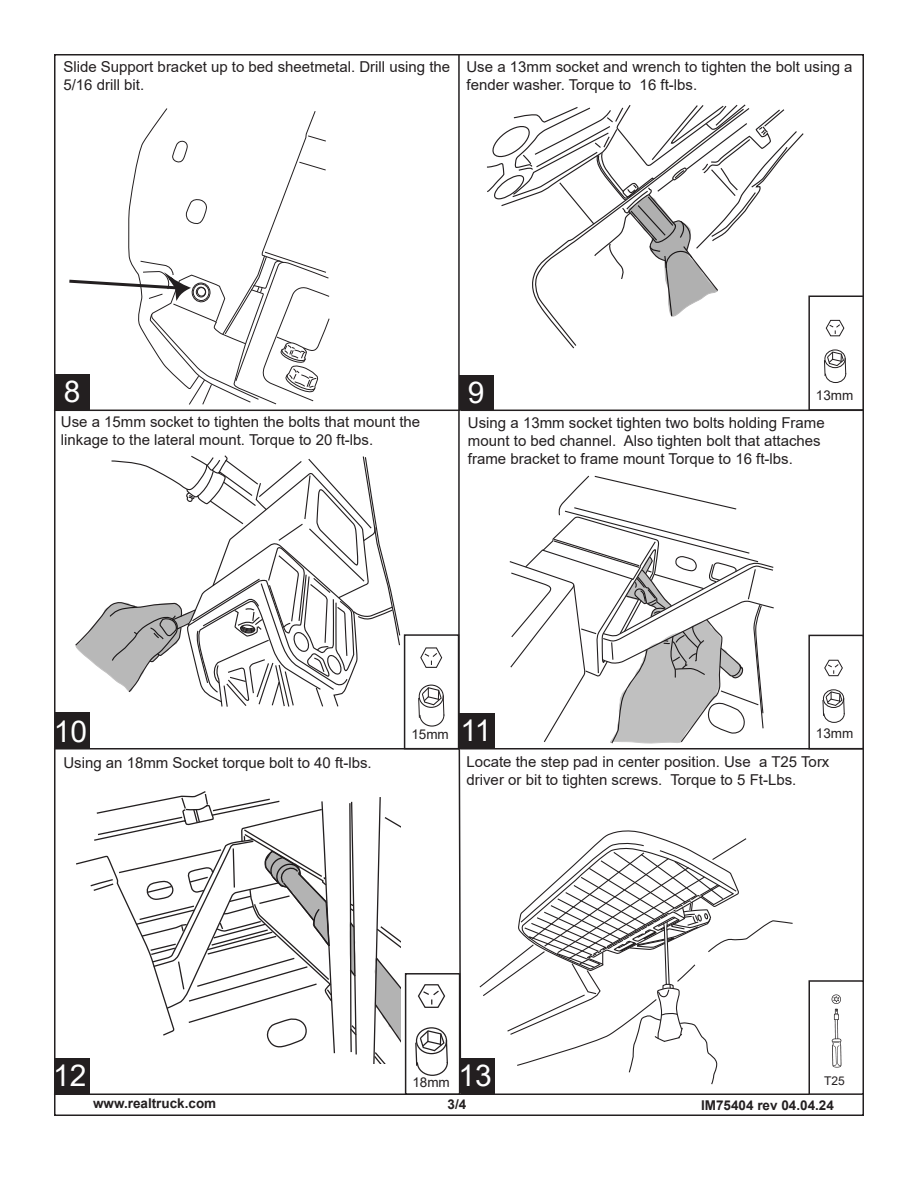
<style>
.page{position:relative;width:918px;height:1188px;background:#fff}
.page>*{position:absolute;margin:0;border:0;box-sizing:border-box;transform-origin:0 0}
.t1{font:30px "Arial";color:#fff}
.t2{font:15px/18px "Arial";color:#231f20}
.t3{font:700 13.5px "Arial";color:#231f20}
.t4{font:13.5px "Arial";color:#231f20}
.t5{font:12px "Arial";color:#231f20}
</style>
<div class="page">
<div style="left:404px;top:634px;width:55px;height:115px;border:2px solid #231f20"></div>
<div style="left:419px;top:685px;width:25px;height:23px;border:1px solid #231f20;border-radius:50%"></div>
<svg style="left:418px;top:687px;width:27px;height:40px"></svg>
<svg style="left:420px;top:647px;width:23px;height:21px"></svg>
<svg style="left:458px;top:750px;width:4px;height:344px"></svg>
<div style="left:55px;top:713px;width:35px;height:35px;background:#231f20"></div>
<div style="left:459px;top:375px;width:34px;height:35px;background:#231f20"></div>
<div style="left:459px;top:713px;width:36px;height:35px;background:#231f20"></div>
<div style="left:55px;top:1059px;width:34px;height:35px;background:#231f20"></div>
<div style="left:461px;top:1059px;width:34px;height:35px;background:#231f20"></div>
<hr style="left:54px;top:410px;width:406px;height:1px;background:#231f20">
<hr style="left:460px;top:410px;width:404px;height:1px;background:#231f20">
<hr style="left:54px;top:748px;width:406px;height:2px;background:#231f20">
<hr style="left:460px;top:748px;width:404px;height:2px;background:#231f20">
<hr style="left:458px;top:411px;width:2px;height:339px;background:#231f20">
<hr style="left:458px;top:54px;width:2px;height:357px;background:#231f20">
<hr style="left:54px;top:1094px;width:810px;height:1px;background:#231f20">
<div style="left:405px;top:973px;width:55px;height:122px;border:2px solid #231f20"></div>
<div style="left:55px;top:374px;width:34px;height:36px;background:#231f20"></div>
<div style="left:808px;top:635px;width:56px;height:114px;border:2px solid #231f20"></div>
<div style="left:808px;top:296px;width:56px;height:115px;border:2px solid #231f20"></div>
<svg style="left:478px;top:830px;width:315px;height:254px"></svg>
<div style="left:808px;top:980px;width:56px;height:115px;border:2px solid #231f20"></div>
<img style="left:831px;top:994px;width:11px;height:74px">
<svg style="left:487px;top:104px;width:317px;height:214px"></svg>
<svg style="left:69px;top:108px;width:261px;height:298px"></svg>
<svg style="left:75px;top:455px;width:326px;height:252px"></svg>
<svg style="left:509px;top:475px;width:265px;height:269px"></svg>
<svg style="left:76px;top:791px;width:259px;height:263px"></svg>
<svg style="left:349px;top:801px;width:8px;height:254px"></svg>
<svg style="left:373px;top:797px;width:28px;height:267px"></svg>
<div style="left:825px;top:350px;width:21px;height:18px;border:1px solid #231f20;border-radius:50%"></div>
<svg style="left:824px;top:351px;width:23px;height:32px"></svg>
<svg style="left:825px;top:320px;width:20px;height:17px"></svg>
<div style="left:823px;top:689px;width:21px;height:19px;border:1px solid #231f20;border-radius:50%"></div>
<svg style="left:822px;top:691px;width:23px;height:32px"></svg>
<svg style="left:824px;top:659px;width:19px;height:18px"></svg>
<div style="left:416px;top:1027px;width:31px;height:27px;border:1px solid #231f20;border-radius:50%"></div>
<svg style="left:415px;top:1030px;width:33px;height:46px"></svg>
<svg style="left:418px;top:984px;width:28px;height:24px"></svg>
<p class="t2" style="left:63px;top:58px;width:388px">Slide Support bracket up to bed sheetmetal. Drill using the<br>5/16 drill bit.</p>
<p class="t2" style="left:466px;top:58px;width:388px">Use a 13mm socket and wrench to tighten the bolt using a fender washer. Torque to 16 ft-lbs.</p>
<h1 class="t1" style="left:64px;top:371px;width:18px">8</h1>
<h1 class="t1" style="left:63px;top:372px;width:18px">5</h1>
<h1 class="t1" style="left:468px;top:372px;width:18px">9</h1>
<p class="t4" style="left:816px;top:386px;width:39px">13mm</p>
<p class="t2" style="left:61px;top:412px;width:361px">Use a 15mm socket to tighten the bolts that mount the linkage to the lateral mount. Torque to 20 ft-lbs.</p>
<p class="t2" style="left:468px;top:413px;width:358px">Using a 13mm socket tighten two bolts holding Frame mount to bed channel. Also tighten bolt that attaches frame bracket to frame mount Torque to 16 ft-lbs.</p>
<h1 class="t1" style="left:54px;top:711px;width:35px">10</h1>
<p class="t2" style="left:63px;top:754px;width:310px">Using an 18mm Socket torque bolt to 40 ft-lbs.</p>
<p class="t4" style="left:411px;top:725px;width:39px">15mm</p>
<h1 class="t1" style="left:460px;top:710px;width:33px">11</h1>
<p class="t4" style="left:816px;top:724px;width:39px">13mm</p>
<p class="t2" style="left:466px;top:753px;width:364px">Locate the step pad in center position. Use a T25 Torx driver or bit to tighten screws. Torque to 5 Ft-Lbs.</p>
<h1 class="t1" style="left:53px;top:1055px;width:35px">12</h1>
<p class="t4" style="left:412px;top:1073px;width:39px">18mm</p>
<h1 class="t1" style="left:459px;top:1055px;width:35px">13</h1>
<p class="t5" style="left:824px;top:1073px;width:22px">T25</p>
<p class="t3" style="left:93px;top:1094px;width:125px">www.realtruck.com</p>
<p class="t3" style="left:448px;top:1094px;width:20px">3/4</p>
<p class="t3" style="left:701px;top:1096px;width:134px">IM75404 rev 04.04.24</p>
</div>
